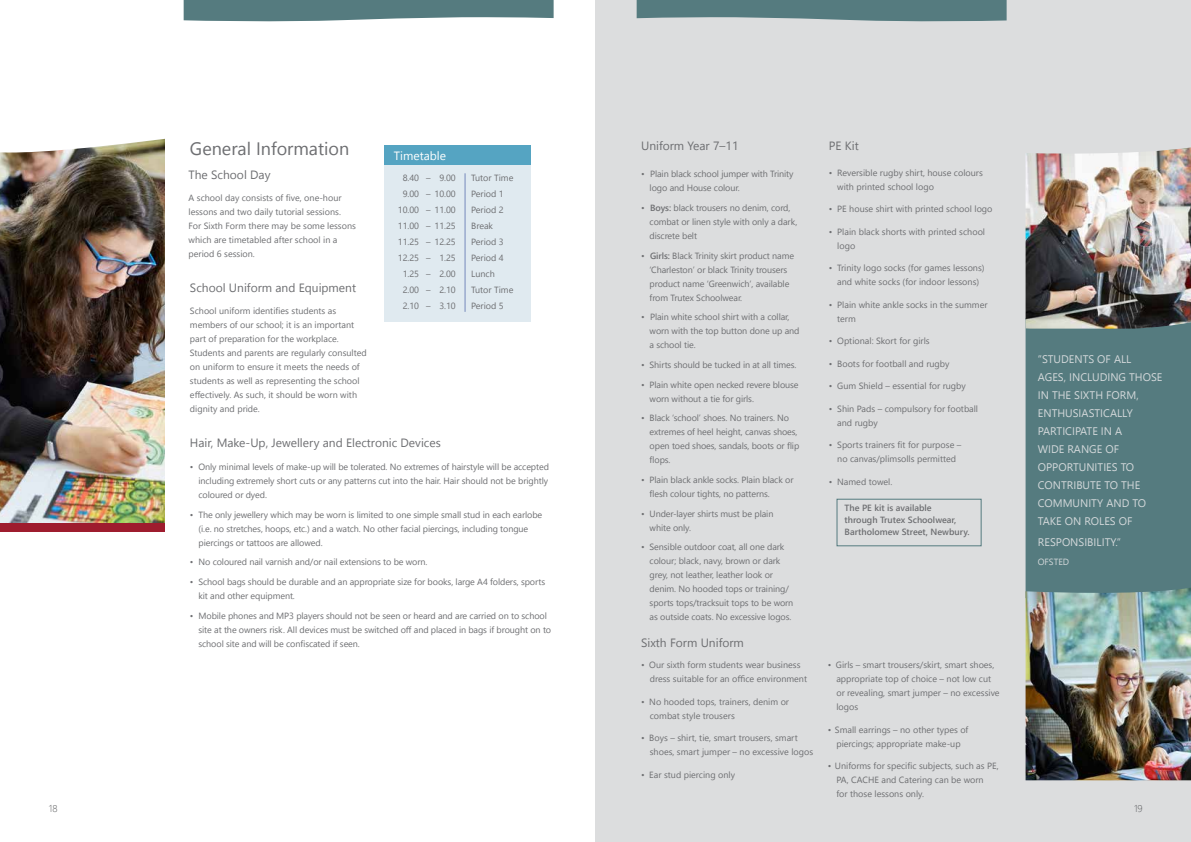
<style>
.page{position:relative;width:1191px;height:842px;background:#fff}
.page>*{position:absolute;margin:0;border:0;box-sizing:border-box;transform-origin:0 0}
.t1{font:18px "Segoe UI";color:#6d6e71}
.t2{font:12px "Segoe UI";color:#6d6e71}
.t3{font:12px "Segoe UI";color:#fff}
.t4{font:11px/18px "Segoe UI";color:#d3d8da}
.t5{font:300 10px "Segoe UI";color:#58595b}
.t6{font:9px/14px "Segoe UI";letter-spacing:-.01em;color:#6d6e71}
.t7{font:600 9px/12px "Segoe UI";color:#6d6e71}
.t8{font:9px "Segoe UI";color:#d3d8da}
.s1{font-weight:600}
</style>
<div class="page">
<img style="left:0;top:153px;width:164px;height:370px">
<svg style="left:0;top:138px;width:474px;height:15px"></svg>
<div style="left:384px;top:146px;width:147px;height:176px;background:#e0eaf0"></div>
<div style="left:384px;top:146px;width:147px;height:19px;background:#55a4c2"></div>
<hr style="left:465px;top:173px;width:1px;height:139px;background:#7589bb">
<div style="left:0;top:523px;width:164px;height:8px;background:#9e1c2e"></div>
<div style="left:595px;top:0;width:596px;height:842px;background:#dcddde"></div>
<div style="left:836px;top:499px;width:145px;height:47px;border:1px solid #557b7f"></div>
<div style="left:1025px;top:329px;width:166px;height:259px;background:#557b7f"></div>
<img style="left:1025px;top:588px;width:166px;height:192px">
<img style="left:1025px;top:147px;width:166px;height:182px">
<svg style="left:184px;top:0;width:369px;height:22px;background:#6a8b8e"></svg>
<svg style="left:636px;top:0;width:371px;height:22px;background:#66878b"></svg>
<p class="t5" style="left:49px;top:801px;width:10px">18</p>
<h1 class="t1" style="left:190px;top:134px;width:161px">General Information</h1>
<h2 class="t3" style="left:394px;top:146px;width:54px">Timetable</h2>
<h2 class="t2" style="left:189px;top:165px;width:83px">The School Day</h2>
<p class="t6" style="left:189px;top:191px;width:169px">A school day consists of five, one-hour lessons and two daily tutorial sessions.<br>For Sixth Form there may be some lessons which are timetabled after school in a period 6 session.</p>
<p class="t6" style="left:403px;top:171px;width:55px">8.40 – 9.00</p>
<p class="t6" style="left:471px;top:171px;width:44px">Tutor Time</p>
<p class="t6" style="left:403px;top:187px;width:55px">9.00 – 10.00</p>
<p class="t6" style="left:471px;top:187px;width:34px">Period 1</p>
<p class="t6" style="left:398px;top:203px;width:60px">10.00 – 11.00</p>
<p class="t6" style="left:471px;top:203px;width:34px">Period 2</p>
<p class="t6" style="left:398px;top:219px;width:60px">11.00 – 11.25</p>
<p class="t6" style="left:471px;top:219px;width:23px">Break</p>
<p class="t6" style="left:398px;top:235px;width:60px">11.25 – 12.25</p>
<p class="t6" style="left:471px;top:235px;width:34px">Period 3</p>
<p class="t6" style="left:398px;top:251px;width:60px">12.25 – 1.25</p>
<p class="t6" style="left:471px;top:251px;width:34px">Period 4</p>
<p class="t6" style="left:403px;top:267px;width:55px">1.25 – 2.00</p>
<p class="t6" style="left:471px;top:267px;width:25px">Lunch</p>
<p class="t6" style="left:403px;top:283px;width:55px">2.00 – 2.10</p>
<p class="t6" style="left:471px;top:283px;width:44px">Tutor Time</p>
<p class="t6" style="left:403px;top:299px;width:55px">2.10 – 3.10</p>
<p class="t6" style="left:471px;top:299px;width:34px">Period 5</p>
<h2 class="t2" style="left:190px;top:278px;width:168px">School Uniform and Equipment</h2>
<p class="t6" style="left:190px;top:304px;width:178px">School uniform identifies students as members of our school; it is an important part of preparation for the workplace.<br>Students and parents are regularly consulted on uniform to ensure it meets the needs of students as well as representing the school effectively. As such, it should be worn with dignity and pride.</p>
<h2 class="t2" style="left:190px;top:433px;width:252px">Hair, Make-Up, Jewellery and Electronic Devices</h2>
<p class="t6" style="left:198px;top:460px;width:352px;text-align:justify;text-indent:-9px">• Only minimal levels of make-up will be tolerated. No extremes of hairstyle will be accepted including extremely short cuts or any patterns cut into the hair. Hair should not be brightly coloured or dyed.</p>
<p class="t6" style="left:198px;top:507px;width:345px;text-indent:-9px">• The only jewellery which may be worn is limited to one simple small stud in each earlobe (i.e. no stretches, hoops, etc.) and a watch. No other facial piercings, including tongue piercings or tattoos are allowed.</p>
<p class="t6" style="left:190px;top:555px;width:239px">• No coloured nail varnish and/or nail extensions to be worn.</p>
<p class="t6" style="left:198px;top:575px;width:348px;text-indent:-9px">• School bags should be durable and an appropriate size for books, large A4 folders, sports kit and other equipment.</p>
<p class="t6" style="left:198px;top:608px;width:354px;text-indent:-9px">• Mobile phones and MP3 players should not be seen or heard and are carried on to school site at the owners risk. All devices must be switched off and placed in bags if brought on to school site and will be confiscated if seen.</p>
<h2 class="t2" style="left:641px;top:136px;width:99px">Uniform Year 7–11</h2>
<p class="t6" style="left:649px;top:167px;width:145px;text-indent:-9px">• Plain black school jumper with Trinity logo and House colour.</p>
<p class="t6" style="left:649px;top:201px;width:149px;text-indent:-9px">• <span class="s1">Boys:</span> black trousers no denim, cord, combat or linen style with only a dark, discrete belt</p>
<p class="t6" style="left:649px;top:248px;width:146px;text-indent:-9px">• <span class="s1">Girls:</span> Black Trinity skirt product name ‘Charleston’ or black Trinity trousers product name ‘Greenwich‘, available from Trutex Schoolwear.</p>
<p class="t6" style="left:649px;top:310px;width:151px;text-indent:-9px">• Plain white school shirt with a collar, worn with the top button done up and a school tie.</p>
<p class="t6" style="left:641px;top:358px;width:157px">• Shirts should be tucked in at all times.</p>
<p class="t6" style="left:649px;top:377px;width:151px;text-indent:-9px">• Plain white open necked revere blouse worn without a tie for girls.</p>
<p class="t6" style="left:649px;top:411px;width:151px;text-indent:-9px">• Black ‘school’ shoes. No trainers. No extremes of heel height, canvas shoes, open toed shoes, sandals, boots or flip flops.</p>
<p class="t6" style="left:649px;top:473px;width:145px;text-indent:-9px">• Plain black ankle socks. Plain black or flesh colour tights, no patterns.</p>
<p class="t6" style="left:649px;top:506px;width:125px;text-indent:-9px">• Under-layer shirts must be plain white only.</p>
<p class="t6" style="left:649px;top:540px;width:145px;text-indent:-9px">• Sensible outdoor coat, all one dark colour; black, navy, brown or dark grey, not leather, leather look or denim. No hooded tops or training/ sports tops/tracksuit tops to be worn as outside coats. No excessive logos.</p>
<h2 class="t2" style="left:641px;top:633px;width:104px">Sixth Form Uniform</h2>
<p class="t6" style="left:650px;top:658px;width:159px;text-indent:-9px">• Our sixth form students wear business dress suitable for an office environment</p>
<p class="t6" style="left:650px;top:694px;width:141px;text-indent:-9px">• No hooded tops, trainers, denim or combat style trousers</p>
<p class="t6" style="left:650px;top:731px;width:165px;text-indent:-9px">• Boys – shirt, tie, smart trousers, smart shoes, smart jumper – no excessive logos</p>
<p class="t6" style="left:641px;top:767px;width:95px">• Ear stud piercing only</p>
<h2 class="t2" style="left:828px;top:136px;width:32px">PE Kit</h2>
<p class="t6" style="left:837px;top:165px;width:147px;text-indent:-9px">• Reversible rugby shirt, house colours with printed school logo</p>
<p class="t6" style="left:828px;top:202px;width:165px">• PE house shirt with printed school logo</p>
<p class="t6" style="left:837px;top:224px;width:149px;text-indent:-9px">• Plain black shorts with printed school logo</p>
<p class="t6" style="left:828px;top:261px;width:157px;text-align:center">• Trinity logo socks (for games lessons) and white socks (for indoor lessons)</p>
<p class="t6" style="left:837px;top:297px;width:152px;text-indent:-9px">• Plain white ankle socks in the summer term</p>
<p class="t6" style="left:828px;top:334px;width:102px">• Optional: Skort for girls</p>
<p class="t6" style="left:828px;top:356px;width:122px">• Boots for football and rugby</p>
<p class="t6" style="left:828px;top:379px;width:139px">• Gum Shield – essential for rugby</p>
<p class="t6" style="left:837px;top:401px;width:142px;text-indent:-9px">• Shin Pads – compulsory for football and rugby</p>
<p class="t6" style="left:828px;top:438px;width:134px;text-align:center">• Sports trainers fit for purpose – no canvas/plimsolls permitted</p>
<p class="t6" style="left:828px;top:474px;width:65px">• Named towel.</p>
<p class="t7" style="left:844px;top:502px;width:127px">The PE kit is available<br>through Trutex Schoolwear,<br>Bartholomew Street, Newbury.</p>
<p class="t6" style="left:836px;top:658px;width:165px;text-indent:-9px">• Girls – smart trousers/skirt, smart shoes, appropriate top of choice – not low cut or revealing, smart jumper – no excessive logos</p>
<p class="t6" style="left:828px;top:722px;width:142px;text-align:center">• Small earrings – no other types of piercings; appropriate make-up</p>
<p class="t6" style="left:836px;top:759px;width:164px;text-indent:-9px">• Uniforms for specific subjects, such as PE,<br>PA, CACHE and Catering can be worn<br>for those lessons only.</p>
<p class="t4" style="left:1037px;top:350px;width:126px">“STUDENTS OF ALL<br>AGES, INCLUDING THOSE<br>IN THE SIXTH FORM,<br>ENTHUSIASTICALLY<br>PARTICIPATE IN A<br>WIDE RANGE OF<br>OPPORTUNITIES TO<br>CONTRIBUTE TO THE<br>COMMUNITY AND TO<br>TAKE ON ROLES OF</p>
<p class="t4" style="left:1037px;top:533px;width:85px">RESPONSIBILITY.“</p>
<p class="t8" style="left:1037px;top:555px;width:33px">OFSTED</p>
<p class="t5" style="left:1134px;top:801px;width:10px">19</p>
</div>
